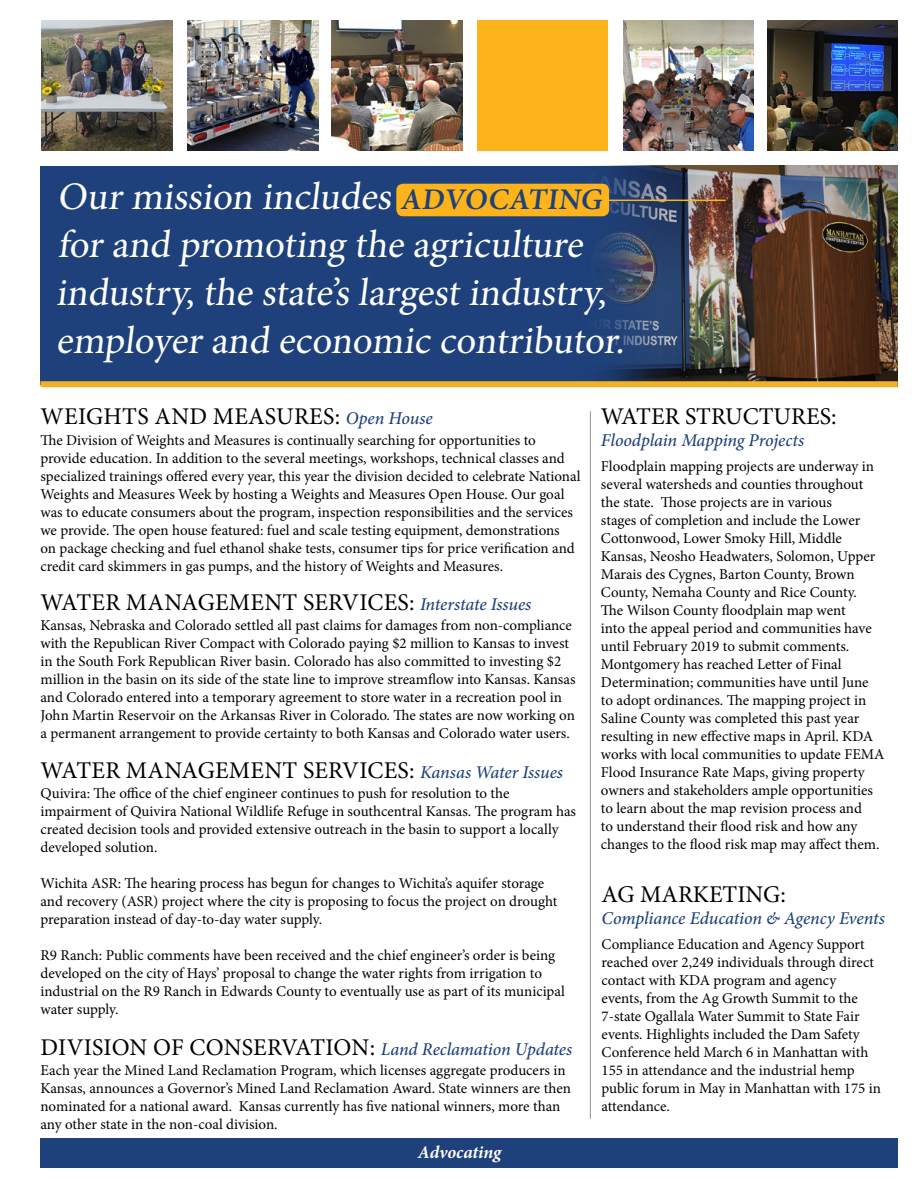
<style>
.page{position:relative;width:918px;height:1188px;background:#fff}
.page>*{position:absolute;margin:0;border:0;box-sizing:border-box;transform-origin:0 0}
.t1{font:39px/48px "Minion Pro";color:#fff}
.t2{font:24px "Minion Pro";color:#000}
.t3{font:italic 500 18px "Minion Pro";letter-spacing:-.005em;color:#1e417b}
.t4{font:italic 700 18px "Minion Pro";letter-spacing:-.005em;color:#fff}
.t5{font:15px/18px "Minion Pro";letter-spacing:-.005em;color:#000}
.s1{font-weight:600;font-size:30px;color:#1e417b}
.s2{font-weight:500;font-style:italic;font-size:18px;color:#1e417b}
</style>
<div class="page">
<div style="left:40px;top:166px;width:858px;height:218px;background:#1e417b"></div>
<img style="left:508px;top:166px;width:390px;height:215px">
<hr style="left:590px;top:411px;width:1px;height:708px;background:#939598">
<div style="left:477px;top:20px;width:131px;height:131px;background:#fcb31c"></div>
<img style="left:623px;top:20px;width:131px;height:131px">
<img style="left:767px;top:20px;width:131px;height:131px">
<img style="left:41px;top:20px;width:131px;height:131px">
<img style="left:188px;top:20px;width:131px;height:131px">
<img style="left:332px;top:20px;width:130px;height:131px">
<div style="left:396px;top:184px;width:213px;height:32px;background:#fcb31c;border-radius:7px"></div>
<hr style="left:607px;top:200px;width:119px;height:1px;background:#fcb31c">
<div style="left:40px;top:381px;width:858px;height:6px;background:#f3b125"></div>
<div style="left:40px;top:1138px;width:858px;height:30px;background:#1e417b"></div>
<h1 class="t1" style="left:56px;top:173px;width:576px">Our mission includes <span class="s1">ADVOCATING </span>for and promoting the agriculture industry, the state’s largest industry, employer and economic contributor.</h1>
<h2 class="t2" style="left:41px;top:400px;width:394px">WEIGHTS AND MEASURES: <span class="s2">Open House</span></h2>
<p class="t5" style="left:40px;top:431px;width:542px">The Division of Weights and Measures is continually searching for opportunities to provide education. In addition to the several meetings, workshops, technical classes and specialized trainings offered every year, this year the division decided to celebrate National Weights and Measures Week by hosting a Weights and Measures Open House. Our goal was to educate consumers about the program, inspection responsibilities and the services we provide. The open house featured: fuel and scale testing equipment, demonstrations<br>on package checking and fuel ethanol shake tests, consumer tips for price verification and credit card skimmers in gas pumps, and the history of Weights and Measures.</p>
<h2 class="t2" style="left:41px;top:586px;width:492px">WATER MANAGEMENT SERVICES: <span class="s2">Interstate Issues</span></h2>
<p class="t5" style="left:40px;top:617px;width:537px">Kansas, Nebraska and Colorado settled all past claims for damages from non-compliance with the Republican River Compact with Colorado paying $2 million to Kansas to invest in the South Fork Republican River basin. Colorado has also committed to investing $2 million in the basin on its side of the state line to improve streamflow into Kansas. Kansas and Colorado entered into a temporary agreement to store water in a recreation pool in John Martin Reservoir on the Arkansas River in Colorado. The states are now working on a permanent arrangement to provide certainty to both Kansas and Colorado water users.</p>
<h2 class="t2" style="left:41px;top:754px;width:524px">WATER MANAGEMENT SERVICES: <span class="s2">Kansas Water Issues</span></h2>
<p class="t5" style="left:40px;top:784px;width:537px">Quivira: The office of the chief engineer continues to push for resolution to the impairment of Quivira National Wildlife Refuge in southcentral Kansas. The program has created decision tools and provided extensive outreach in the basin to support a locally developed solution.</p>
<p class="t5" style="left:40px;top:874px;width:518px">Wichita ASR: The hearing process has begun for changes to Wichita’s aquifer storage and recovery (ASR) project where the city is proposing to focus the project on drought preparation instead of day-to-day water supply.</p>
<p class="t5" style="left:40px;top:946px;width:526px">R9 Ranch: Public comments have been received and the chief engineer’s order is being developed on the city of Hays’ proposal to change the water rights from irrigation to industrial on the R9 Ranch in Edwards County to eventually use as part of its municipal water supply.</p>
<h2 class="t2" style="left:41px;top:1031px;width:533px">DIVISION OF CONSERVATION: <span class="s2">Land Reclamation Updates</span></h2>
<p class="t5" style="left:40px;top:1061px;width:532px">Each year the Mined Land Reclamation Program, which licenses aggregate producers in Kansas, announces a Governor’s Mined Land Reclamation Award. State winners are then nominated for a national award. Kansas currently has five national winners, more than any other state in the non-coal division.</p>
<p class="t4" style="left:418px;top:1139px;width:85px">Advocating</p>
<h2 class="t2" style="left:601px;top:400px;width:237px">WATER STRUCTURES:</h2>
<p class="t3" style="left:601px;top:428px;width:205px">Floodplain Mapping Projects</p>
<p class="t5" style="left:601px;top:457px;width:285px">Floodplain mapping projects are underway in several watersheds and counties throughout the state. Those projects are in various<br>stages of completion and include the Lower Cottonwood, Lower Smoky Hill, Middle Kansas, Neosho Headwaters, Solomon, Upper Marais des Cygnes, Barton County, Brown County, Nemaha County and Rice County.<br>The Wilson County floodplain map went<br>into the appeal period and communities have until February 2019 to submit comments.<br>Montgomery has reached Letter of Final Determination; communities have until June<br>to adopt ordinances. The mapping project in Saline County was completed this past year resulting in new effective maps in April. KDA works with local communities to update FEMA Flood Insurance Rate Maps, giving property owners and stakeholders ample opportunities to learn about the map revision process and<br>to understand their flood risk and how any changes to the flood risk map may affect them.</p>
<h2 class="t2" style="left:602px;top:878px;width:186px">AG MARKETING:</h2>
<p class="t3" style="left:602px;top:906px;width:285px">Compliance Education &amp; Agency Events</p>
<p class="t5" style="left:602px;top:935px;width:281px">Compliance Education and Agency Support reached over 2,249 individuals through direct contact with KDA program and agency events, from the Ag Growth Summit to the 7-state Ogallala Water Summit to State Fair events. Highlights included the Dam Safety Conference held March 6 in Manhattan with 155 in attendance and the industrial hemp public forum in May in Manhattan with 175 in attendance.</p>
</div>
